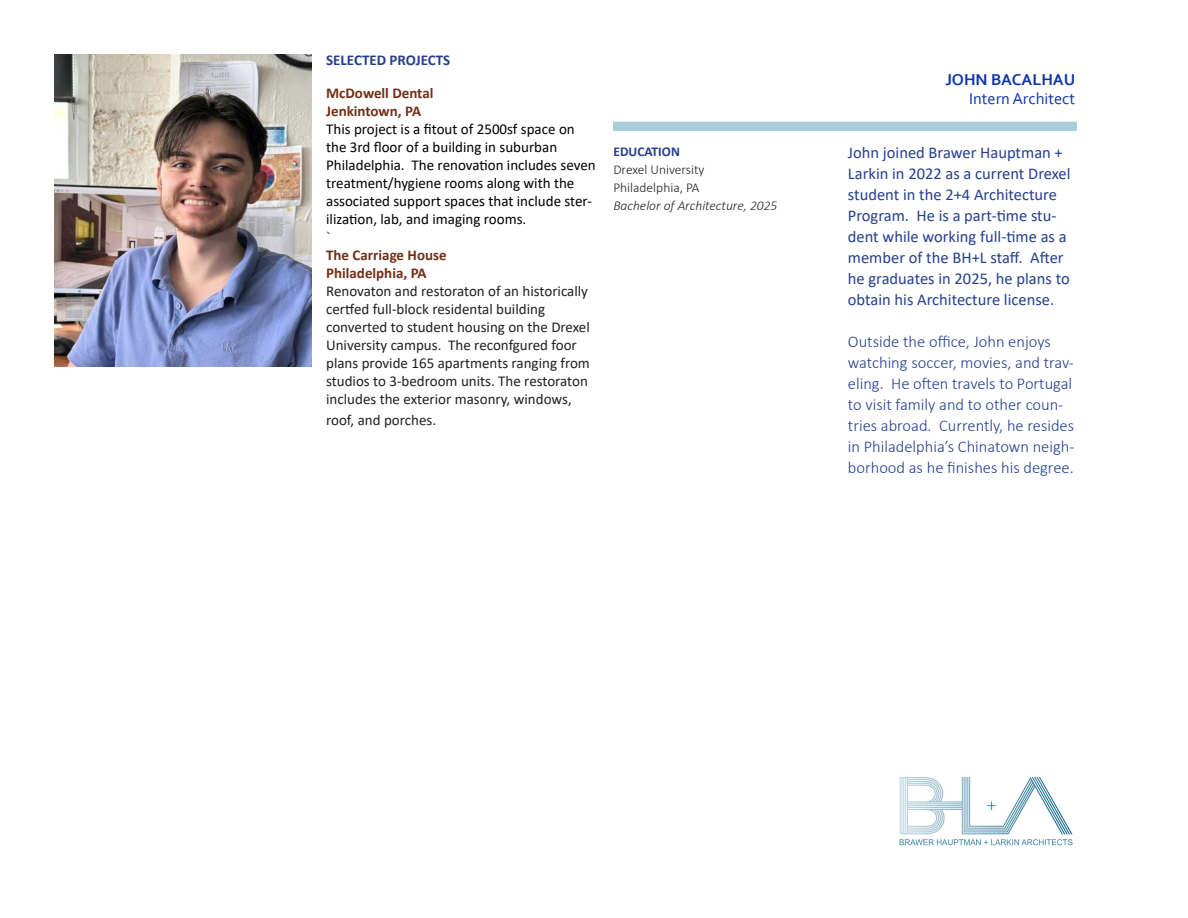
<style>
.page{position:relative;width:1188px;height:918px;background:#fff}
.page>*{position:absolute;margin:0;border:0;box-sizing:border-box;transform-origin:0 0}
.t1{font:16.5px/21px "Calibri";color:#253f8e}
.t2{font:300 16.5px/21px "Calibri";color:#253f8e}
.t3{font:16.5px "Corbel";color:#1035a6}
.t4{font:700 16.5px "Corbel";color:#1035a6}
.t5{font:15px/18px "Calibri";color:#231f20}
.t6{font:15px/18px "Calibri";color:#000}
.t7{font:700 15px "Calibri";color:#732e16}
.t8{font:700 15px "Calibri";color:#253f8e}
.t9{font:15px "Calibri";color:#732e16}
.t10{font:300 13.5px "Calibri";color:#231f20}
.t11{font:italic 300 13.5px "Calibri";color:#231f20}
.t12{font:700 13.5px "Calibri";color:#253f8e}
</style>
<div class="page">
<div style="left:613px;top:122px;width:464px;height:9px;background:#a7ced9"></div>
<img style="left:899px;top:778px;width:173px;height:67px">
<img style="left:54px;top:54px;width:257px;height:312px">
<p class="t8" style="left:326px;top:50px;width:126px">SELECTED PROJECTS</p>
<p class="t7" style="left:326px;top:83px;width:109px">McDowell Dental</p>
<p class="t7" style="left:326px;top:101px;width:96px">Jenkintown, PA</p>
<p class="t6" style="left:326px;top:120px;width:271px">This project is a fitout of 2500sf space on the 3rd floor of a building in suburban Philadelphia. The renovation includes seven treatment/hygiene rooms along with the associated support spaces that include ster&shy;ilization, lab, and imaging rooms.</p>
<p class="t9" style="left:326px;top:227px;width:6px">`</p>
<p class="t7" style="left:326px;top:245px;width:122px">The Carriage House</p>
<p class="t7" style="left:326px;top:263px;width:102px">Philadelphia, PA</p>
<p class="t5" style="left:326px;top:282px;width:263px">Renovaton and restoraton of an historically certfed full-block residental building</p>
<p class="t5" style="left:326px;top:318px;width:265px">converted to student housing on the Drexel University campus. The reconfgured foor plans provide 165 apartments ranging from studios to 3-bedroom units. The restoraton includes the exterior masonry, windows,</p>
<p class="t5" style="left:326px;top:411px;width:112px">roof, and porches.</p>
<p class="t12" style="left:613px;top:142px;width:68px">EDUCATION</p>
<p class="t10" style="left:613px;top:161px;width:93px">Drexel University</p>
<p class="t10" style="left:613px;top:179px;width:87px">Philadelphia, PA</p>
<p class="t11" style="left:613px;top:197px;width:166px">Bachelor of Architecture, 2025</p>
<p class="t4" style="left:945px;top:69px;width:131px">JOHN BACALHAU</p>
<p class="t3" style="left:969px;top:89px;width:108px">Intern Architect</p>
<p class="t1" style="left:848px;top:142px;width:224px">John joined Brawer Hauptman +<br>Larkin in 2022 as a current Drexel student in the 2+4 Architecture<br>Program. He is a part-time stu&shy;dent while working full-time as a member of the BH+L staff. After he graduates in 2025, he plans to obtain his Architecture license.</p>
<p class="t2" style="left:848px;top:331px;width:228px">Outside the office, John enjoys watching soccer, movies, and trav&shy;eling. He often travels to Portugal to visit family and to other coun&shy;tries abroad. Currently, he resides in Philadelphia’s Chinatown neigh&shy;borhood as he finishes his degree.</p>
</div>
